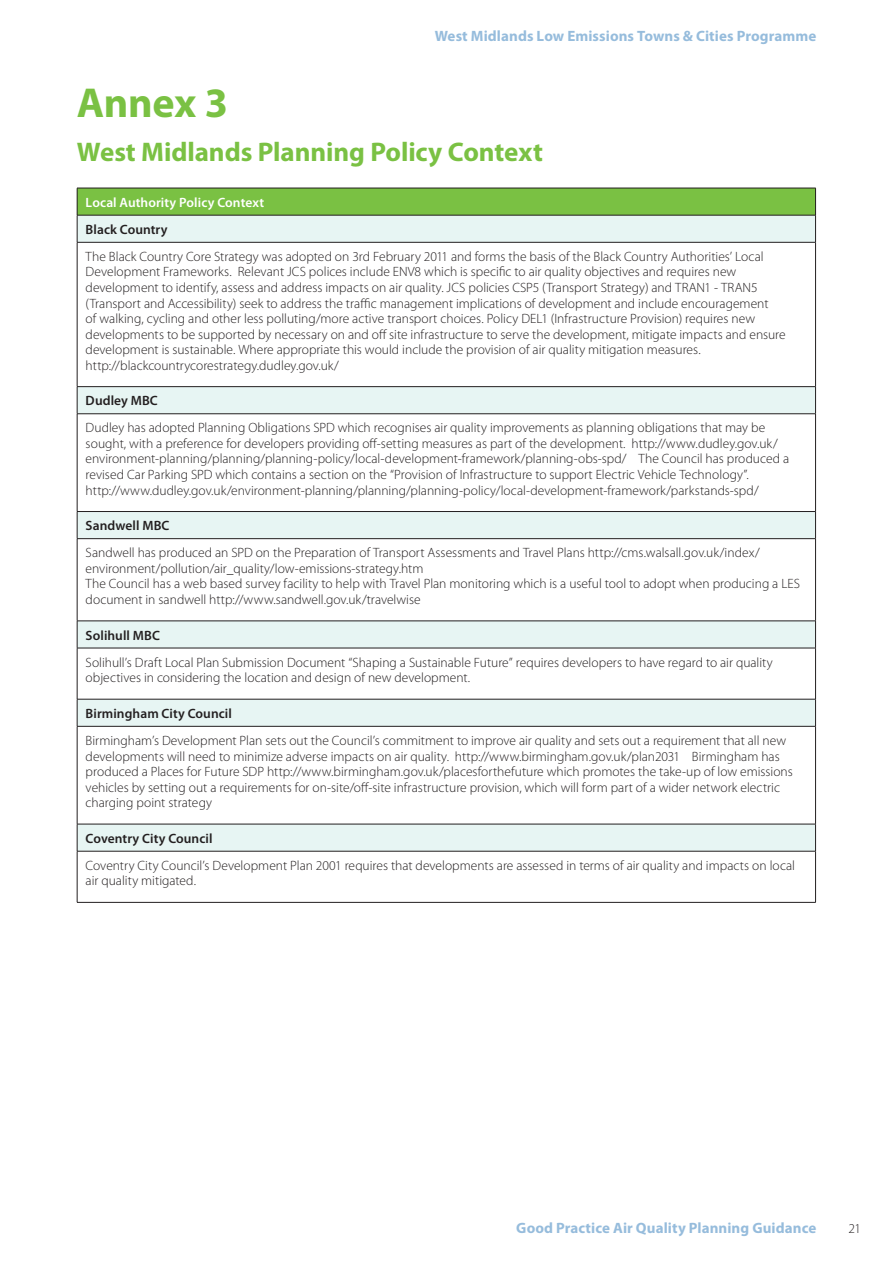
<style>
.page{position:relative;width:893px;height:1263px;background:#fff}
.page>*{position:absolute;margin:0;border:0;box-sizing:border-box;transform-origin:0 0}
.t1{font:700 42px "Myriad Pro";letter-spacing:-.005em;color:#7ac143}
.t2{font:700 27px "Myriad Pro";letter-spacing:-.005em;color:#7ac143}
.t3{font:700 15px "Myriad Pro";letter-spacing:.005em;color:#96bcdc}
.t4{font:300 13.5px/15.6px "Myriad Pro";color:#231f20}
.t5{font:600 13.5px "Myriad Pro";letter-spacing:.005em;color:#231f20}
.t6{font:600 13.5px "Myriad Pro";letter-spacing:.005em;color:#fff}
</style>
<div class="page">
<div style="left:77px;top:188px;width:738px;height:27px;background:#7ac143"></div>
<svg style="left:78px;top:216px;width:737px;height:635px"></svg>
<hr style="left:77px;top:242px;width:739px;height:1px;background:#231f20">
<hr style="left:77px;top:242px;width:1px;height:144px;background:#231f20">
<hr style="left:815px;top:242px;width:1px;height:144px;background:#231f20">
<hr style="left:77px;top:386px;width:739px;height:1px;background:#231f20">
<svg style="left:77px;top:387px;width:1px;height:26px"></svg>
<svg style="left:815px;top:387px;width:1px;height:26px"></svg>
<hr style="left:77px;top:413px;width:739px;height:1px;background:#231f20">
<hr style="left:77px;top:414px;width:1px;height:97px;background:#231f20">
<hr style="left:815px;top:414px;width:1px;height:97px;background:#231f20">
<hr style="left:77px;top:511px;width:739px;height:1px;background:#231f20">
<svg style="left:77px;top:512px;width:1px;height:26px"></svg>
<svg style="left:815px;top:512px;width:1px;height:26px"></svg>
<hr style="left:77px;top:538px;width:739px;height:1px;background:#231f20">
<hr style="left:77px;top:539px;width:1px;height:82px;background:#231f20">
<hr style="left:815px;top:539px;width:1px;height:82px;background:#231f20">
<hr style="left:77px;top:621px;width:739px;height:1px;background:#231f20">
<svg style="left:77px;top:621px;width:1px;height:27px"></svg>
<svg style="left:815px;top:621px;width:1px;height:27px"></svg>
<hr style="left:77px;top:648px;width:739px;height:1px;background:#231f20">
<hr style="left:77px;top:648px;width:1px;height:51px;background:#231f20">
<hr style="left:815px;top:648px;width:1px;height:51px;background:#231f20">
<hr style="left:77px;top:699px;width:739px;height:1px;background:#231f20">
<svg style="left:77px;top:699px;width:1px;height:27px"></svg>
<svg style="left:815px;top:699px;width:1px;height:27px"></svg>
<hr style="left:77px;top:726px;width:739px;height:1px;background:#231f20">
<hr style="left:77px;top:726px;width:1px;height:98px;background:#231f20">
<hr style="left:815px;top:726px;width:1px;height:98px;background:#231f20">
<hr style="left:77px;top:824px;width:739px;height:1px;background:#231f20">
<svg style="left:77px;top:824px;width:1px;height:27px"></svg>
<svg style="left:815px;top:824px;width:1px;height:27px"></svg>
<hr style="left:77px;top:851px;width:739px;height:1px;background:#231f20">
<hr style="left:77px;top:851px;width:1px;height:51px;background:#231f20">
<hr style="left:815px;top:851px;width:1px;height:51px;background:#231f20">
<hr style="left:77px;top:188px;width:739px;height:1px;background:#231f20">
<svg style="left:77px;top:188px;width:1px;height:54px"></svg>
<svg style="left:815px;top:188px;width:1px;height:54px"></svg>
<hr style="left:77px;top:215px;width:739px;height:1px;background:#231f20">
<hr style="left:77px;top:902px;width:739px;height:1px;background:#231f20">
<h1 class="t1" style="left:77px;top:79px;width:153px">Annex 3</h1>
<p class="t3" style="left:435px;top:28px;width:383px">West Midlands Low Emissions Towns &amp; Cities Programme</p>
<h2 class="t2" style="left:77px;top:136px;width:467px">West Midlands Planning Policy Context</h2>
<p class="t6" style="left:86px;top:195px;width:180px">Local Authority Policy Context</p>
<p class="t5" style="left:86px;top:222px;width:83px">Black Country</p>
<p class="t4" style="left:86px;top:249px;width:702px">The Black Country Core Strategy was adopted on 3rd February 2011 and forms the basis of the Black Country Authorities’ Local Development Frameworks. Relevant JCS polices include ENV8 which is specific to air quality objectives and requires new development to identify, assess and address impacts on air quality. JCS policies CSP5 (Transport Strategy) and TRAN1 - TRAN5 (Transport and Accessibility) seek to address the traffic management implications of development and include encouragement<br>of walking, cycling and other less polluting/more active transport choices. Policy DEL1 (Infrastructure Provision) requires new developments to be supported by necessary on and off site infrastructure to serve the development, mitigate impacts and ensure development is sustainable. Where appropriate this would include the provision of air quality mitigation measures. http://blackcountrycorestrategy.dudley.gov.uk/</p>
<p class="t5" style="left:86px;top:393px;width:74px">Dudley MBC</p>
<p class="t4" style="left:86px;top:420px;width:705px">Dudley has adopted Planning Obligations SPD which recognises air quality improvements as planning obligations that may be sought, with a preference for developers providing off-setting measures as part of the development. http://www.dudley.gov.uk/ environment-planning/planning/planning-policy/local-development-framework/planning-obs-spd/ The Council has produced a revised Car Parking SPD which contains a section on the “Provision of Infrastructure to support Electric Vehicle Technology”. http://www.dudley.gov.uk/environment-planning/planning/planning-policy/local-development-framework/parkstands-spd/</p>
<p class="t5" style="left:86px;top:518px;width:85px">Sandwell MBC</p>
<p class="t4" style="left:86px;top:545px;width:716px">Sandwell has produced an SPD on the Preparation of Transport Assessments and Travel Plans http://cms.walsall.gov.uk/index/ environment/pollution/air_quality/low-emissions-strategy.htm<br>The Council has a web based survey facility to help with Travel Plan monitoring which is a useful tool to adopt when producing a LES document in sandwell http://www.sandwell.gov.uk/travelwise</p>
<p class="t5" style="left:86px;top:627px;width:76px">Solihull MBC</p>
<p class="t4" style="left:86px;top:655px;width:689px">Solihull’s Draft Local Plan Submission Document “Shaping a Sustainable Future” requires developers to have regard to air quality objectives in considering the location and design of new development.</p>
<p class="t5" style="left:86px;top:706px;width:148px">Birmingham City Council</p>
<p class="t4" style="left:86px;top:733px;width:709px">Birmingham’s Development Plan sets out the Council’s commitment to improve air quality and sets out a requirement that all new developments will need to minimize adverse impacts on air quality. http://www.birmingham.gov.uk/plan2031 Birmingham has produced a Places for Future SDP http://www.birmingham.gov.uk/placesforthefuture which promotes the take-up of low emissions vehicles by setting out a requirements for on-site/off-site infrastructure provision, which will form part of a wider network electric charging point strategy</p>
<p class="t5" style="left:86px;top:831px;width:128px">Coventry City Council</p>
<p class="t4" style="left:86px;top:858px;width:711px">Coventry City Council’s Development Plan 2001 requires that developments are assessed in terms of air quality and impacts on local air quality mitigated.</p>
<p class="t3" style="left:516px;top:1220px;width:302px">Good Practice Air Quality Planning Guidance</p>
<p class="t4" style="left:848px;top:1221px;width:14px">21</p>
</div>
